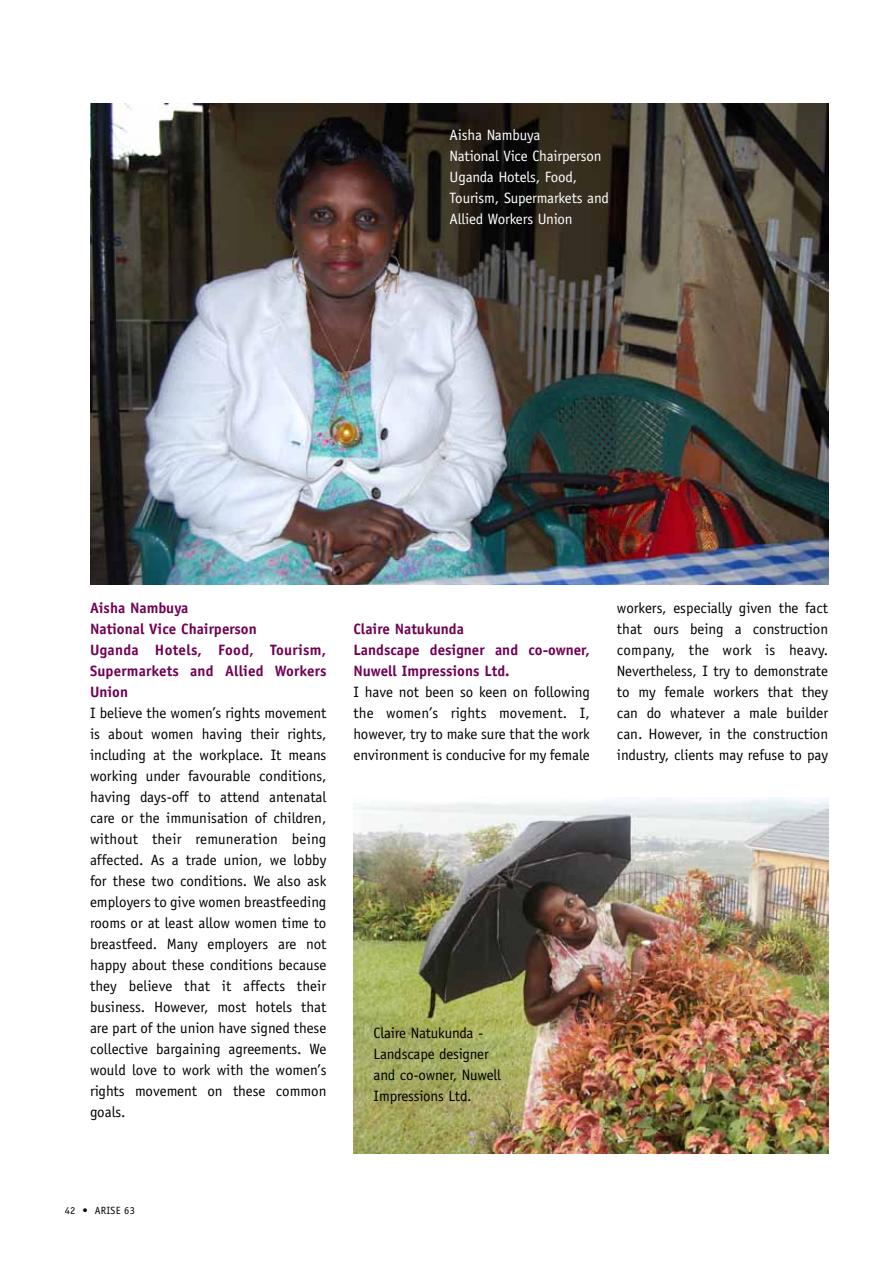
<style>
.page{position:relative;width:893px;height:1263px;background:#fff}
.page>*{position:absolute;margin:0;border:0;box-sizing:border-box;transform-origin:0 0}
.t1{font:15px/21px "Officina Sans Std";color:#000;text-align:justify}
.t2{font:700 15px/21px "Officina Sans Std";color:#700052}
.t3{font:15px/21px "Officina Sans Std";letter-spacing:-.01em;color:#fff}
.t4{font:10.5px "Officina Sans Std";letter-spacing:.025em;color:#000}
</style>
<div class="page">
<img style="left:90px;top:103px;width:738px;height:481px">
<img style="left:353px;top:797px;width:475px;height:356px">
<p class="t3" style="left:450px;top:124px;width:161px">Aisha Nambuya<br>National Vice Chairperson<br>Uganda Hotels, Food,<br>Tourism, Supermarkets and<br>Allied Workers Union</p>
<p class="t2" style="left:90px;top:597px;width:238px">Aisha Nambuya<br>National Vice Chairperson<br>Uganda Hotels, Food, Tourism,<br>Supermarkets and Allied Workers<br>Union</p>
<p class="t1" style="left:90px;top:702px;width:238px">I believe the women’s rights movement is about women having their rights, including at the workplace. It means working under favourable conditions, having days-off to attend antenatal care or the immunisation of children, without their remuneration being affected. As a trade union, we lobby for these two conditions. We also ask employers to give women breastfeeding rooms or at least allow women time to breastfeed. Many employers are not happy about these conditions because they believe that it affects their business. However, most hotels that are part of the union have signed these collective bargaining agreements. We would love to work with the women’s rights movement on these common goals.</p>
<p class="t2" style="left:353px;top:618px;width:238px">Claire Natukunda<br>Landscape designer and co-owner,<br>Nuwell Impressions Ltd.</p>
<p class="t1" style="left:353px;top:681px;width:238px">I have not been so keen on following the women’s rights movement. I, however, try to make sure that the work environment is conducive for my female</p>
<p class="t1" style="left:374px;top:1023px;width:129px;text-align:left">Claire Natukunda -<br>Landscape designer and co-owner, Nuwell<br>Impressions Ltd.</p>
<p class="t1" style="left:617px;top:597px;width:213px">workers, especially given the fact that ours being a construction company, the work is heavy.<br>Nevertheless, I try to demonstrate to my female workers that they can do whatever a male builder can. However, in the construction industry, clients may refuse to pay</p>
<p class="t4" style="left:65px;top:1204px;width:72px">42 • ARISE 63</p>
</div>
